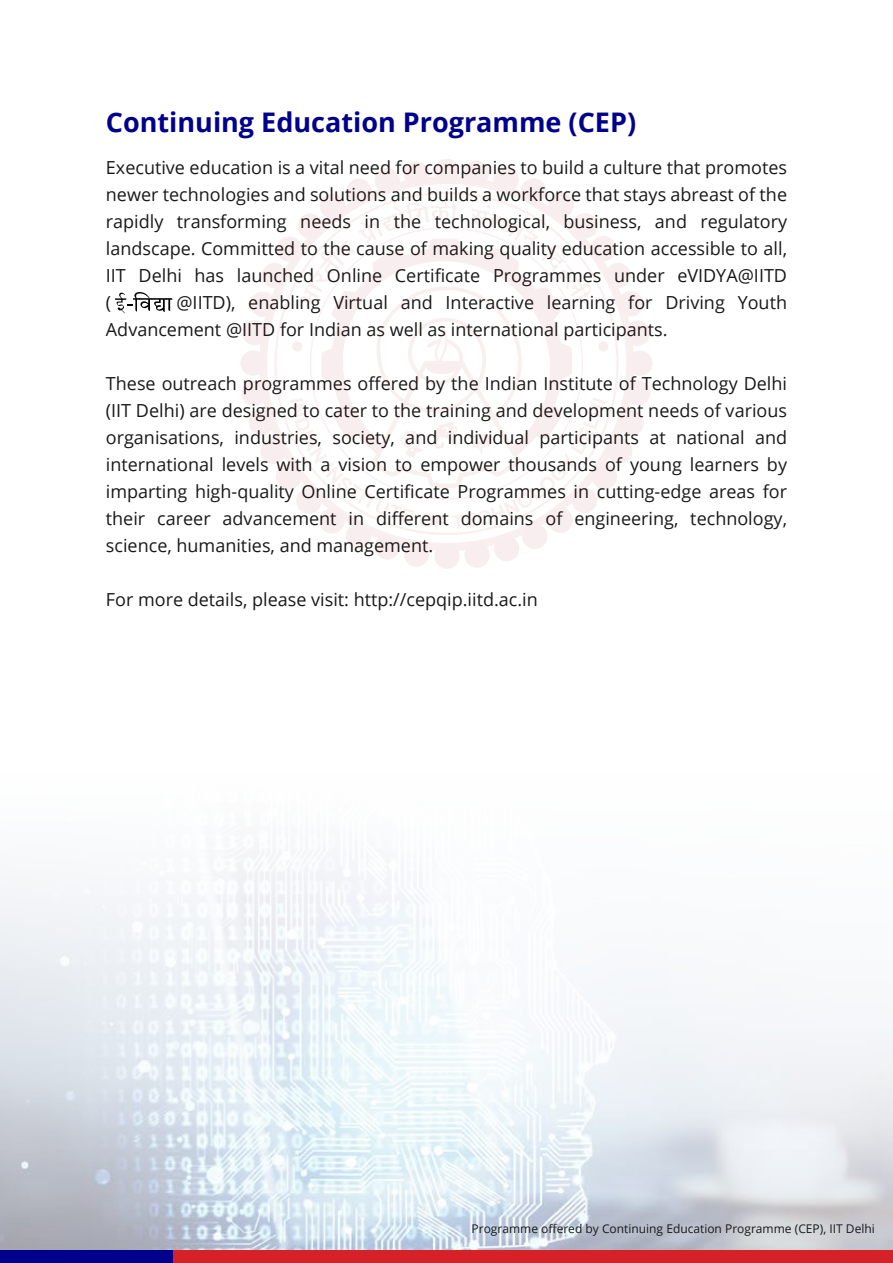
<style>
.page{position:relative;width:893px;height:1263px;background:#fff}
.page>*{position:absolute;margin:0;border:0;box-sizing:border-box;transform-origin:0 0}
.t1{font:700 27px "Open Sans";color:#00008c}
.t2{font:18px/27px "Open Sans";color:#191919;text-align:justify}
.t3{font:12px "Open Sans";color:#191919}
</style>
<div class="page">
<svg style="left:0;top:844px;width:893px;height:407px"></svg>
<svg style="left:115px;top:292px;width:58px;height:21px"></svg>
<svg style="left:241px;top:159px;width:411px;height:410px"></svg>
<div style="left:0;top:1251px;width:893px;height:12px;background:#d72129"></div>
<div style="left:0;top:1251px;width:172px;height:12px;background:#00008c"></div>
<h1 class="t1" style="left:106px;top:104px;width:532px">Continuing Education Programme (CEP)</h1>
<p class="t2" style="left:106px;top:154px;width:683px">Executive education is a vital need for companies to build a culture that promotes newer technologies and solutions and builds a workforce that stays abreast of the rapidly transforming needs in the technological, business, and regulatory landscape. Committed to the cause of making quality education accessible to all, IIT Delhi has launched Online Certificate Programmes under eVIDYA@IITD (</p>
<p class="t2" style="left:106px;top:289px;width:683px;text-indent:71px">@IITD), enabling Virtual and Interactive learning for Driving Youth<br>Advancement @IITD for Indian as well as international participants.</p>
<p class="t2" style="left:106px;top:370px;width:683px">These outreach programmes offered by the Indian Institute of Technology Delhi (IIT Delhi) are designed to cater to the training and development needs of various organisations, industries, society, and individual participants at national and international levels with a vision to empower thousands of young learners by imparting high-quality Online Certificate Programmes in cutting-edge areas for their career advancement in different domains of engineering, technology, science, humanities, and management.</p>
<p class="t2" style="left:106px;top:586px;width:433px">For more details, please visit: http://cepqip.iitd.ac.in</p>
<p class="t3" style="left:472px;top:1220px;width:405px">Programme offered by Continuing Education Programme (CEP), IIT Delhi</p>
</div>
